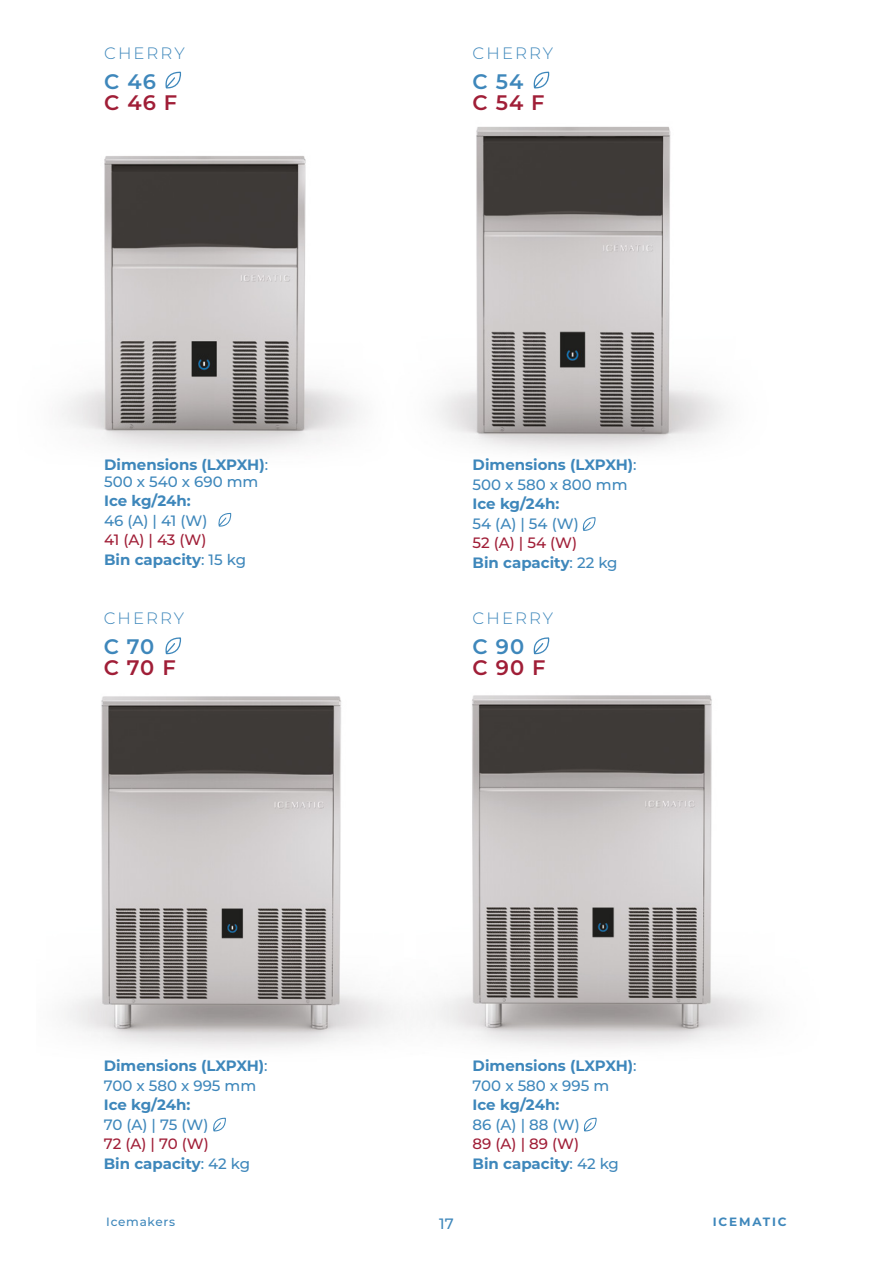
<style>
.page{position:relative;width:893px;height:1263px;background:#fff}
.page>*{position:absolute;margin:0;border:0;box-sizing:border-box;transform-origin:0 0}
.t1{font:600 21px "Montserrat";letter-spacing:.05em;color:#a01e37}
.t2{font:600 21px "Montserrat";letter-spacing:.05em;color:#3e87bb}
.t3{font:300 16.5px "Montserrat";letter-spacing:.125em;color:#3e87bb}
.t4{font:700 15px/19.5px "Montserrat";color:#3e87bb}
.t5{font:500 15px/19.5px "Montserrat";color:#a01e37}
.t6{font:500 15px "Montserrat";color:#3e87bb}
.t7{font:500 12px "Montserrat";letter-spacing:.06em;color:#3e87bb}
.t8{font:700 12px "Montserrat";letter-spacing:.15em;color:#3e87bb}
.s1{font-weight:500}
.s2{font-weight:700;color:#3e87bb}
.s3{color:#3e87bb}
</style>
<div class="page">
<img style="left:436px;top:126px;width:289px;height:326px">
<img style="left:62px;top:156px;width:298px;height:296px">
<img style="left:64px;top:696px;width:245px;height:353px">
<img style="left:309px;top:695px;width:454px;height:353px">
<svg style="left:165px;top:71px;width:17px;height:18px"></svg>
<svg style="left:165px;top:637px;width:17px;height:18px"></svg>
<svg style="left:533px;top:71px;width:17px;height:18px"></svg>
<svg style="left:533px;top:637px;width:17px;height:18px"></svg>
<svg style="left:213px;top:1117px;width:13px;height:15px"></svg>
<svg style="left:218px;top:512px;width:14px;height:15px"></svg>
<svg style="left:583px;top:1117px;width:14px;height:15px"></svg>
<svg style="left:582px;top:517px;width:14px;height:14px"></svg>
<p class="t3" style="left:104px;top:42px;width:82px">CHERRY</p>
<h1 class="t2" style="left:104px;top:66px;width:53px">C 46</h1>
<h1 class="t1" style="left:104px;top:87px;width:74px">C 46 F</h1>
<p class="t4" style="left:104px;top:456px;width:165px;line-height:16.5px">Dimensions (LXPXH)<span class="s1">:<br>500 x 540 x 690 mm</span></p>
<p class="t4" style="left:104px;top:490px;width:88px">Ice kg/24h:</p>
<p class="t6" style="left:104px;top:510px;width:105px">46 (A) | 41 (W)</p>
<p class="t5" style="left:104px;top:529px;width:143px">41 (A) | 43 (W)<br><span class="s2">Bin capacity</span><span class="s3">: 15 kg</span></p>
<p class="t3" style="left:104px;top:607px;width:82px">CHERRY</p>
<h1 class="t2" style="left:104px;top:632px;width:52px">C 70</h1>
<h1 class="t1" style="left:104px;top:653px;width:73px">C 70 F</h1>
<p class="t4" style="left:104px;top:1055px;width:165px">Dimensions (LXPXH)<span class="s1">:<br>700 x 580 x 995 mm</span></p>
<p class="t4" style="left:104px;top:1094px;width:88px">Ice kg/24h:</p>
<p class="t6" style="left:104px;top:1114px;width:106px">70 (A) | 75 (W)</p>
<p class="t5" style="left:104px;top:1134px;width:148px">72 (A) | 70 (W)<br><span class="s2">Bin capacity</span><span class="s3">: 42 kg</span></p>
<p class="t7" style="left:106px;top:1213px;width:70px">Icemakers</p>
<p class="t3" style="left:473px;top:42px;width:82px">CHERRY</p>
<h1 class="t2" style="left:473px;top:66px;width:52px">C 54</h1>
<h1 class="t1" style="left:473px;top:87px;width:74px">C 54 F</h1>
<p class="t4" style="left:473px;top:454px;width:165px">Dimensions (LXPXH)<span class="s1">:<br>500 x 580 x 800 mm</span></p>
<p class="t4" style="left:473px;top:493px;width:88px">Ice kg/24h:</p>
<p class="t6" style="left:473px;top:513px;width:108px">54 (A) | 54 (W)</p>
<p class="t5" style="left:473px;top:532px;width:146px">52 (A) | 54 (W)<br><span class="s2">Bin capacity</span><span class="s3">: 22 kg</span></p>
<p class="t3" style="left:473px;top:607px;width:82px">CHERRY</p>
<h1 class="t2" style="left:473px;top:632px;width:53px">C 90</h1>
<h1 class="t1" style="left:473px;top:653px;width:74px">C 90 F</h1>
<p class="t4" style="left:473px;top:1055px;width:165px">Dimensions (LXPXH)<span class="s1">:<br>700 x 580 x 995 m</span></p>
<p class="t4" style="left:473px;top:1094px;width:88px">Ice kg/24h:</p>
<p class="t6" style="left:473px;top:1114px;width:109px">86 (A) | 88 (W)</p>
<p class="t5" style="left:473px;top:1134px;width:148px">89 (A) | 89 (W)<br><span class="s2">Bin capacity</span><span class="s3">: 42 kg</span></p>
<p class="t6" style="left:439px;top:1213px;width:16px">17</p>
<p class="t8" style="left:713px;top:1213px;width:75px">ICEMATIC</p>
</div>
